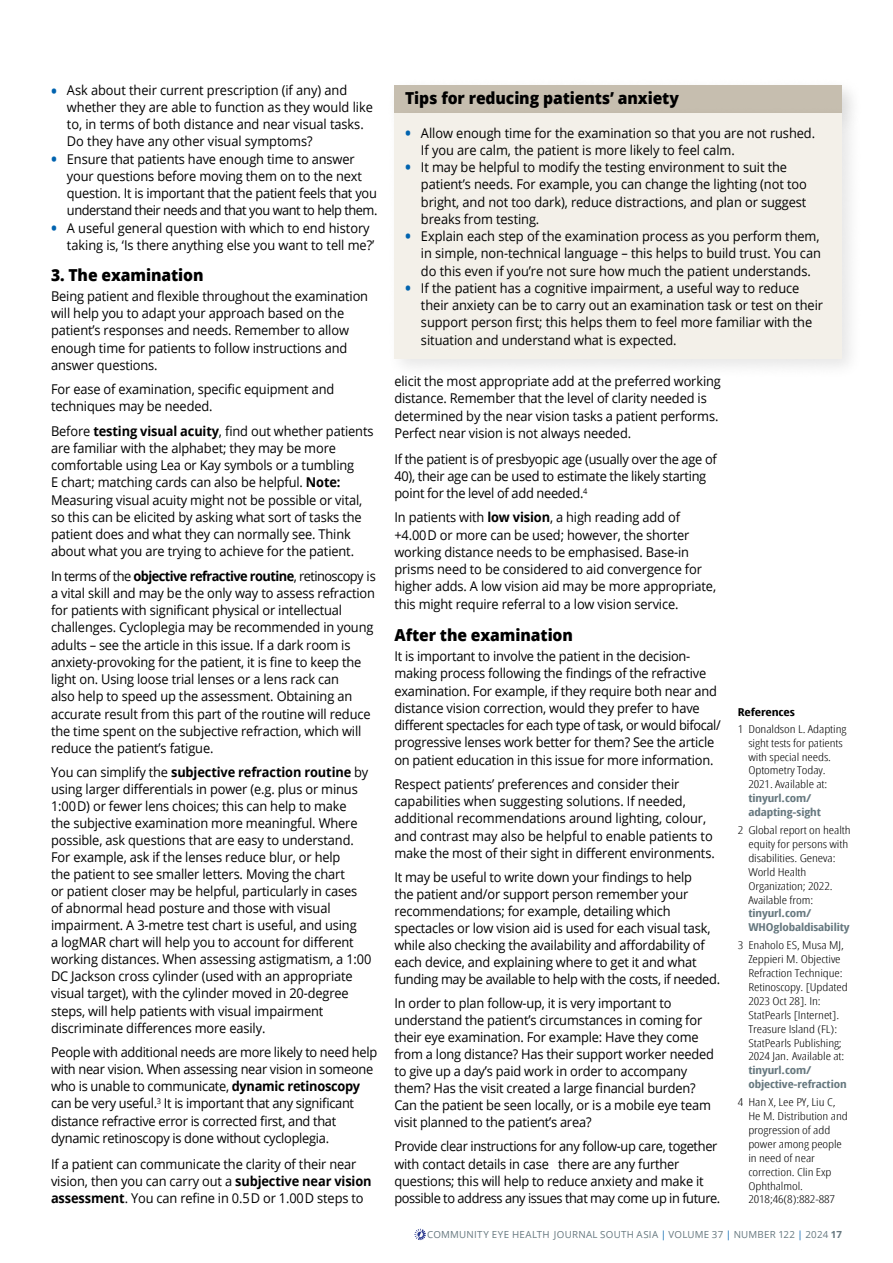
<style>
.page{position:relative;width:893px;height:1263px;background:#fff}
.page>*{position:absolute;margin:0;border:0;box-sizing:border-box;transform-origin:0 0}
.t1{font:800 16.5px "Open Sans";letter-spacing:-.005em;color:#000;scale:.95 1}
.t2{font:13.5px/17.2px "Open Sans";letter-spacing:-.01em;color:#000;scale:.95 1}
.t3{font:300 10.8px/14px "Open Sans Condensed";letter-spacing:-.005em;color:#000;scale:1.27 1}
.t4{font:700 10.8px/14px "Open Sans Condensed";letter-spacing:-.01em;color:#66787f;scale:1.2 1}
.t5{font:700 10.8px "Open Sans Condensed";letter-spacing:-.01em;color:#000;scale:1.27 1}
.t6{font:9.75px "Open Sans";letter-spacing:.025em;color:#66787f}
.s1{font-weight:700;font-size:16.5px;color:#0063af}
.s2{font-weight:700}
.s3{color:#0063af}
</style>
<div class="page">
<svg style="left:414px;top:1229px;width:12px;height:11px"></svg>
<div style="left:394px;top:85px;width:448px;height:28px;background:#c6beaf"></div>
<div style="left:386px;top:105px;width:478px;height:276px;background:#000;opacity:.1"></div>
<div style="left:394px;top:113px;width:448px;height:246px;background:#f3f0e9"></div>
<p class="t2" style="left:67px;top:82px;width:324px;text-indent:-16px"><span class="s1">•</span> Ask about their current prescription (if any) and whether they are able to function as they would like to, in terms of both distance and near visual tasks.<br>Do they have any other visual symptoms?</p>
<p class="t2" style="left:67px;top:150px;width:328px;text-indent:-16px"><span class="s1">•</span> Ensure that patients have enough time to answer your questions before moving them on to the next question. It is important that the patient feels that you understand their needs and that you want to help them.</p>
<p class="t2" style="left:67px;top:219px;width:325px;text-indent:-16px"><span class="s1">•</span> A useful general question with which to end history taking is, ‘Is there anything else you want to tell me?’</p>
<p class="t1" style="left:51px;top:262px;width:162px">3. The examination</p>
<p class="t2" style="left:51px;top:287px;width:335px">Being patient and flexible throughout the examination will help you to adapt your approach based on the patient’s responses and needs. Remember to allow enough time for patients to follow instructions and answer questions.</p>
<p class="t2" style="left:51px;top:380px;width:300px">For ease of examination, specific equipment and techniques may be needed.</p>
<p class="t2" style="left:51px;top:422px;width:341px">Before <span class="s2">testing visual acuity</span>, find out whether patients are familiar with the alphabet; they may be more comfortable using Lea or Kay symbols or a tumbling<br>E chart; matching cards can also be helpful. <span class="s2">Note:<br></span>Measuring visual acuity might not be possible or vital, so this can be elicited by asking what sort of tasks the patient does and what they can normally see. Think about what you are trying to achieve for the patient.</p>
<p class="t2" style="left:51px;top:567px;width:343px">In terms of the <span class="s2">objective refractive routine</span>, retinoscopy is a vital skill and may be the only way to assess refraction for patients with significant physical or intellectual challenges. Cycloplegia may be recommended in young adults – see the article in this issue. If a dark room is anxiety-provoking for the patient, it is fine to keep the light on. Using loose trial lenses or a lens rack can<br>also help to speed up the assessment. Obtaining an accurate result from this part of the routine will reduce the time spent on the subjective refraction, which will reduce the patient’s fatigue.</p>
<p class="t2" style="left:51px;top:763px;width:339px">You can simplify the <span class="s2">subjective refraction routine</span> by using larger differentials in power (e.g. plus or minus 1:00 D) or fewer lens choices; this can help to make<br>the subjective examination more meaningful. Where possible, ask questions that are easy to understand.<br>For example, ask if the lenses reduce blur, or help<br>the patient to see smaller letters. Moving the chart<br>or patient closer may be helpful, particularly in cases of abnormal head posture and those with visual impairment. A 3-metre test chart is useful, and using<br>a logMAR chart will help you to account for different working distances. When assessing astigmatism, a 1:00<br>DC Jackson cross cylinder (used with an appropriate visual target), with the cylinder moved in 20-degree steps, will help patients with visual impairment discriminate differences more easily.</p>
<p class="t2" style="left:51px;top:1043px;width:345px">People with additional needs are more likely to need help with near vision. When assessing near vision in someone who is unable to communicate, <span class="s2">dynamic retinoscopy </span>can be very useful.<sup>3</sup> It is important that any significant distance refractive error is corrected first, and that dynamic retinoscopy is done without cycloplegia.</p>
<p class="t2" style="left:51px;top:1155px;width:339px">If a patient can communicate the clarity of their near vision, then you can carry out a <span class="s2">subjective near vision assessment</span>. You can refine in 0.5 D or 1.00 D steps to</p>
<p class="t1" style="left:405px;top:86px;width:290px">Tips for reducing patients’ anxiety</p>
<p class="t2" style="left:421px;top:124px;width:416px;text-indent:-16px"><span class="s1">•</span> Allow enough time for the examination so that you are not rushed.<br>If you are calm, the patient is more likely to feel calm.</p>
<p class="t2" style="left:421px;top:158px;width:408px;text-indent:-16px"><span class="s1">•</span> It may be helpful to modify the testing environment to suit the patient’s needs. For example, you can change the lighting (not too bright, and not too dark), reduce distractions, and plan or suggest breaks from testing.</p>
<p class="t2" style="left:421px;top:227px;width:422px;text-align:justify;text-indent:-16px"><span class="s1">•</span> Explain each step of the examination process as you perform them, in simple, non-technical language – this helps to build trust. You can do this even if you’re not sure how much the patient understands.</p>
<p class="t2" style="left:421px;top:279px;width:425px;text-indent:-16px"><span class="s1">•</span> If the patient has a cognitive impairment, a useful way to reduce their anxiety can be to carry out an examination task or test on their support person first; this helps them to feel more familiar with the situation and understand what is expected.</p>
<p class="t2" style="left:394px;top:372px;width:345px">elicit the most appropriate add at the preferred working distance. Remember that the level of clarity needed is determined by the near vision tasks a patient performs.<br>Perfect near vision is not always needed.</p>
<p class="t2" style="left:394px;top:450px;width:341px">If the patient is of presbyopic age (usually over the age of<br>40), their age can be used to estimate the likely starting point for the level of add needed.<sup>4</sup></p>
<p class="t2" style="left:394px;top:508px;width:340px">In patients with <span class="s2">low vision</span>, a high reading add of<br>+4.00 D or more can be used; however, the shorter working distance needs to be emphasised. Base-in prisms need to be considered to aid convergence for higher adds. A low vision aid may be more appropriate, this might require referral to a low vision service.</p>
<p class="t1" style="left:394px;top:622px;width:190px">After the examination</p>
<p class="t2" style="left:394px;top:647px;width:345px">It is important to involve the patient in the decision&shy;making process following the findings of the refractive examination. For example, if they require both near and distance vision correction, would they prefer to have different spectacles for each type of task, or would bifocal/ progressive lenses work better for them? See the article on patient education in this issue for more information.</p>
<p class="t2" style="left:394px;top:775px;width:339px">Respect patients’ preferences and consider their capabilities when suggesting solutions. If needed, additional recommendations around lighting, colour, and contrast may also be helpful to enable patients to make the most of their sight in different environments.</p>
<p class="t2" style="left:394px;top:868px;width:344px">It may be useful to write down your findings to help<br>the patient and/or support person remember your recommendations; for example, detailing which spectacles or low vision aid is used for each visual task, while also checking the availability and affordability of each device, and explaining where to get it and what funding may be available to help with the costs, if needed.</p>
<p class="t2" style="left:394px;top:994px;width:338px">In order to plan follow-up, it is very important to understand the patient’s circumstances in coming for their eye examination. For example: Have they come from a long distance? Has their support worker needed to give up a day’s paid work in order to accompany them? Has the visit created a large financial burden?<br>Can the patient be seen locally, or is a mobile eye team visit planned to the patient’s area?</p>
<p class="t2" style="left:394px;top:1137px;width:345px">Provide clear instructions for any follow-up care, together with contact details in case there are any further questions; this will help to reduce anxiety and make it possible to address any issues that may come up in future.</p>
<p class="t5" style="left:738px;top:704px;width:47px">References</p>
<p class="t3" style="left:748px;top:721px;width:79px;text-indent:-11px">1 Donaldson L. Adapting sight tests for patients with special needs.<br>Optometry Today.<br>2021. Available at:</p>
<p class="t4" style="left:748px;top:791px;width:62px">tinyurl.com/ adapting-sight</p>
<p class="t3" style="left:748px;top:823px;width:82px;text-indent:-11px">2 Global report on health equity for persons with disabilities. Geneva:<br>World Health<br>Organization; 2022.<br>Available from:</p>
<p class="t4" style="left:748px;top:906px;width:86px">tinyurl.com/<br>WHOglobaldisability</p>
<p class="t3" style="left:748px;top:938px;width:80px;text-indent:-11px">3 Enaholo ES, Musa MJ,<br>Zeppieri M. Objective<br>Refraction Technique:<br>Retinoscopy. [Updated<br>2023 Oct 28]. In:<br>StatPearls [Internet].<br>Treasure Island (FL):<br>StatPearls Publishing;<br>2024 Jan. Available at:</p>
<p class="t4" style="left:748px;top:1063px;width:83px">tinyurl.com/ objective-refraction</p>
<p class="t3" style="left:748px;top:1095px;width:80px;text-indent:-11px">4 Han X, Lee PY, Liu C,<br>He M. Distribution and progression of add power among people in need of near correction. Clin Exp<br>Ophthalmol.<br>2018;46(8):882-887</p>
<p class="t6" style="left:427px;top:1228px;width:416px">COMMUNITY EYE HEALTH JOURNAL SOUTH ASIA <span class="s3">|</span> VOLUME 37 <span class="s3">|</span> NUMBER 122 <span class="s3">|</span> 2024 <span class="s2">17</span></p>
</div>
